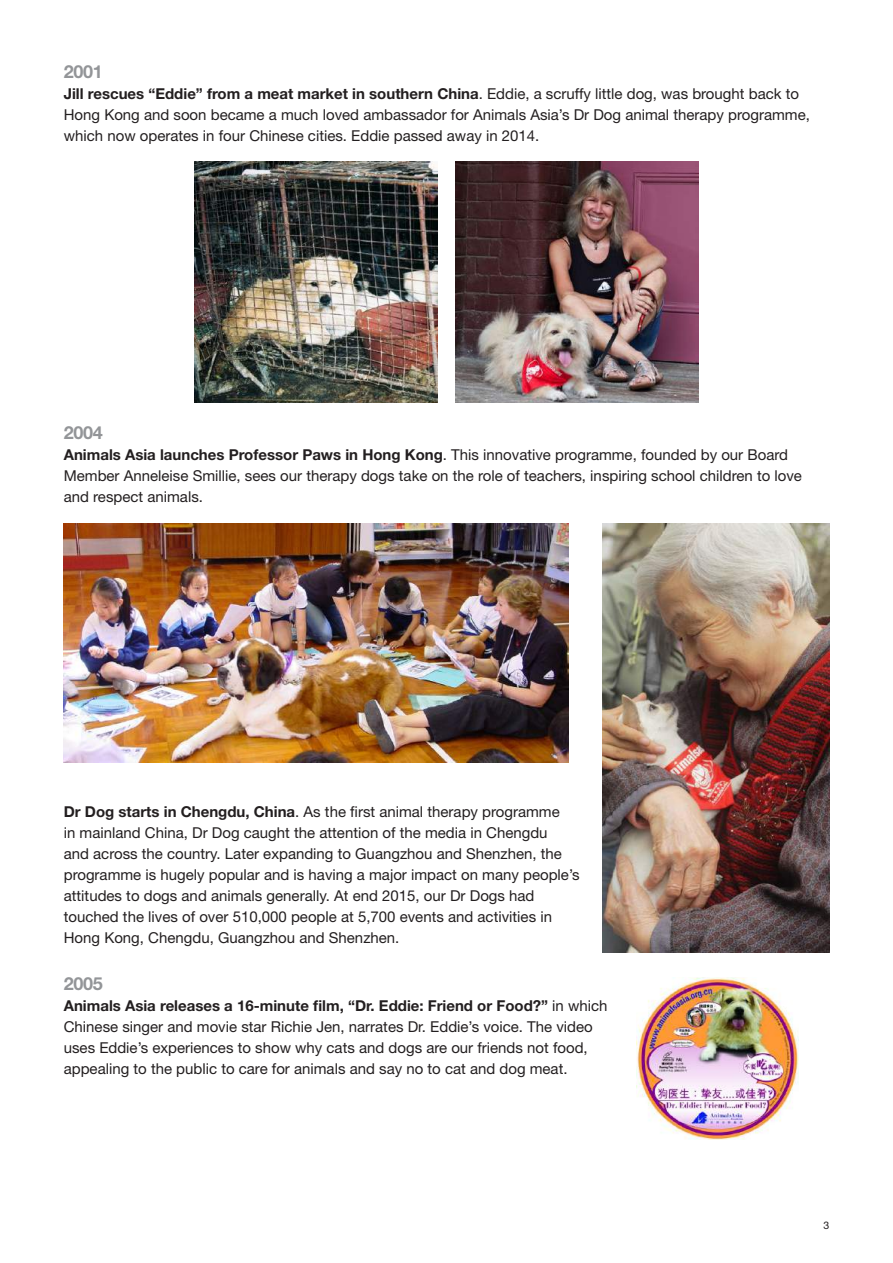
<style>
.page{position:relative;width:893px;height:1263px;background:#fff}
.page>*{position:absolute;margin:0;border:0;box-sizing:border-box;transform-origin:0 0}
.t1{font:700 18px "Helvetica Neue";letter-spacing:-.02em;color:#939598}
.t2{font:15px/21px "Helvetica Neue";color:#231f20}
.t3{font:10.5px "Helvetica Neue";color:#231f20}
.s1{font-weight:700}
</style>
<div class="page">
<img style="left:194px;top:162px;width:244px;height:241px">
<img style="left:455px;top:162px;width:244px;height:241px">
<img style="left:602px;top:523px;width:227px;height:430px">
<img style="left:64px;top:523px;width:504px;height:239px">
<img style="left:636px;top:977px;width:162px;height:162px">
<p class="t1" style="left:64px;top:60px;width:40px">2001</p>
<p class="t2" style="left:64px;top:83px;width:748px"><span class="s1">Jill rescues “Eddie” from a meat market in southern China</span>. Eddie, a scruffy little dog, was brought back to<br>Hong Kong and soon became a much loved ambassador for Animals Asia’s Dr Dog animal therapy programme, which now operates in four Chinese cities. Eddie passed away in 2014.</p>
<p class="t1" style="left:64px;top:422px;width:40px">2004</p>
<p class="t2" style="left:64px;top:444px;width:740px"><span class="s1">Animals Asia launches Professor Paws in Hong Kong</span>. This innovative programme, founded by our Board<br>Member Anneleise Smillie, sees our therapy dogs take on the role of teachers, inspiring school children to love and respect animals.</p>
<p class="t2" style="left:64px;top:801px;width:517px"><span class="s1">Dr Dog starts in Chengdu, China</span>. As the first animal therapy programme<br>in mainland China, Dr Dog caught the attention of the media in Chengdu<br>and across the country. Later expanding to Guangzhou and Shenzhen, the programme is hugely popular and is having a major impact on many people’s attitudes to dogs and animals generally. At end 2015, our Dr Dogs had touched the lives of over 510,000 people at 5,700 events and activities in Hong Kong, Chengdu, Guangzhou and Shenzhen.</p>
<p class="t1" style="left:64px;top:972px;width:40px">2005</p>
<p class="t2" style="left:64px;top:995px;width:545px"><span class="s1">Animals Asia releases a 16-minute film, “Dr. Eddie: Friend or Food?”</span> in which Chinese singer and movie star Richie Jen, narrates Dr. Eddie’s voice. The video uses Eddie’s experiences to show why cats and dogs are our friends not food, appealing to the public to care for animals and say no to cat and dog meat.</p>
<p class="t3" style="left:823px;top:1219px;width:7px">3</p>
</div>
